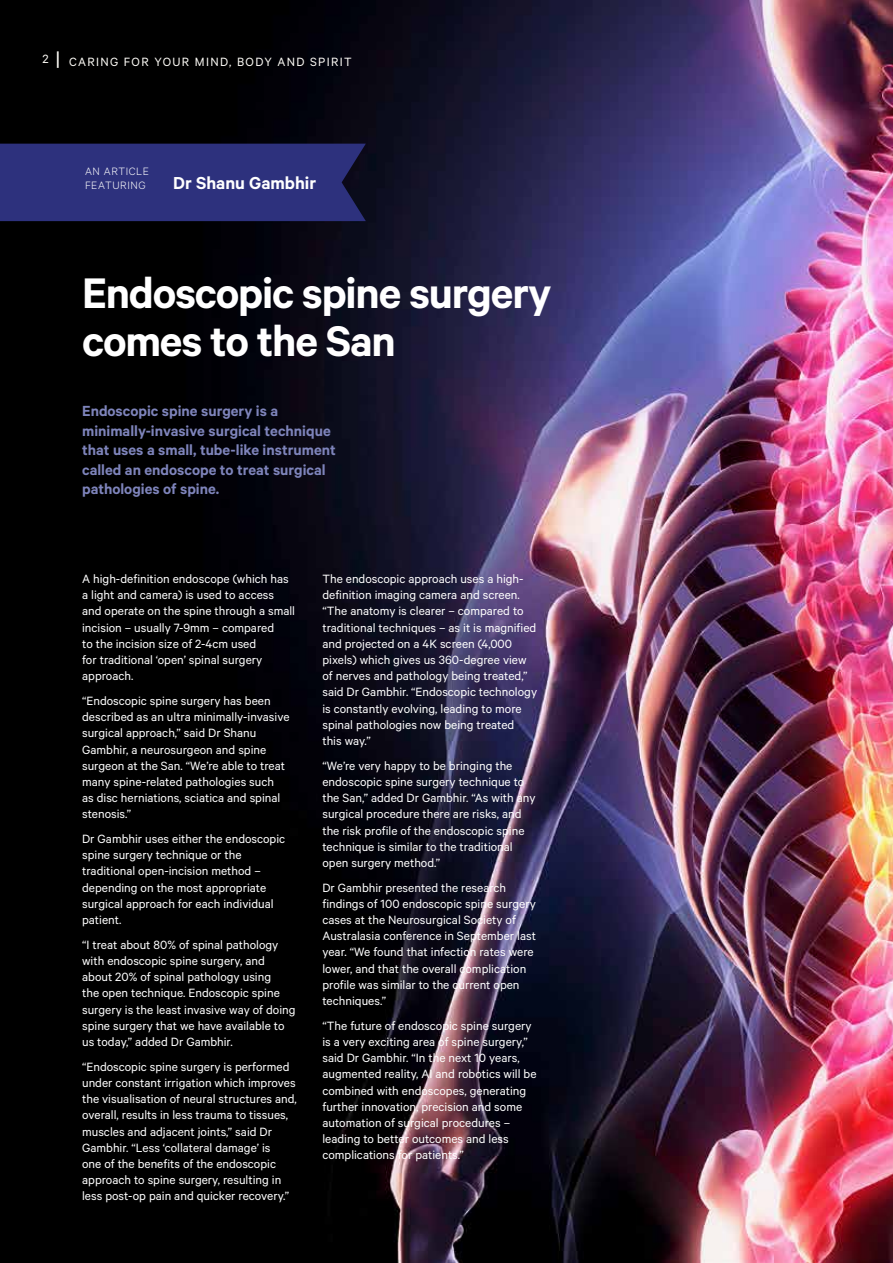
<style>
.page{position:relative;width:893px;height:1263px;background:#fff}
.page>*{position:absolute;margin:0;border:0;box-sizing:border-box;transform-origin:0 0}
.t1{font:600 48.15px/48.2px "Calibre";letter-spacing:-.025em;color:#fff}
.t2{font:600 19.5px "Calibre";color:#fff}
.t3{font:600 16.5px/19.5px "Calibre";color:#7e84bb}
.t4{font:13.5px/16.2px "Calibre";color:#fff}
.t5{font:13.5px "Calibre";letter-spacing:.1em;color:#fcfaf5}
.t6{font:300 12px/13.5px "Calibre Test";letter-spacing:.05em;color:#fff}
.s1{font-size:22.5px}
</style>
<div class="page">
<img style="left:0;top:0;width:893px;height:1263px">
<div style="left:0;top:144px;width:366px;height:77px;background:#2d317d"></div>
<p class="t5" style="left:43px;top:54px;width:311px">2 <span class="s1">|</span> CARING FOR YOUR MIND, BODY AND SPIRIT</p>
<p class="t6" style="left:85px;top:164px;width:66px">AN ARTICLE<br>FEATURING</p>
<h2 class="t2" style="left:173px;top:171px;width:145px">Dr Shanu Gambhir</h2>
<h1 class="t1" style="left:82px;top:267px;width:471px">Endoscopic spine surgery comes to the San</h1>
<p class="t3" style="left:82px;top:401px;width:255px">Endoscopic spine surgery is a minimally-invasive surgical technique that uses a small, tube-like instrument called an endoscope to treat surgical pathologies of spine.</p>
<p class="t4" style="left:82px;top:570px;width:214px">A high-definition endoscope (which has a light and camera) is used to access and operate on the spine through a small incision – usually 7-9mm – compared<br>to the incision size of 2-4cm used<br>for traditional ‘open’ spinal surgery approach.</p>
<p class="t4" style="left:82px;top:692px;width:209px">“Endoscopic spine surgery has been described as an ultra minimally-invasive surgical approach,” said Dr Shanu Gambhir, a neurosurgeon and spine surgeon at the San. “We’re able to treat many spine-related pathologies such<br>as disc herniations, sciatica and spinal stenosis.”</p>
<p class="t4" style="left:82px;top:830px;width:205px">Dr Gambhir uses either the endoscopic spine surgery technique or the traditional open-incision method – depending on the most appropriate surgical approach for each individual patient.</p>
<p class="t4" style="left:82px;top:936px;width:215px">“I treat about 80% of spinal pathology with endoscopic spine surgery, and about 20% of spinal pathology using<br>the open technique. Endoscopic spine surgery is the least invasive way of doing spine surgery that we have available to us today,” added Dr Gambhir.</p>
<p class="t4" style="left:82px;top:1058px;width:216px">“Endoscopic spine surgery is performed under constant irrigation which improves the visualisation of neural structures and, overall, results in less trauma to tissues, muscles and adjacent joints,” said Dr Gambhir. “Less ‘collateral damage’ is<br>one of the benefits of the endoscopic approach to spine surgery, resulting in less post-op pain and quicker recovery.”</p>
<p class="t4" style="left:322px;top:570px;width:216px">The endoscopic approach uses a high&shy;definition imaging camera and screen. “The anatomy is clearer – compared to traditional techniques – as it is magnified and projected on a 4K screen (4,000 pixels) which gives us 360-degree view of nerves and pathology being treated,” said Dr Gambhir. “Endoscopic technology is constantly evolving, leading to more spinal pathologies now being treated<br>this way.”</p>
<p class="t4" style="left:322px;top:757px;width:215px">“We’re very happy to be bringing the endoscopic spine surgery technique to the San,” added Dr Gambhir. “As with any surgical procedure there are risks, and the risk profile of the endoscopic spine technique is similar to the traditional open surgery method.”</p>
<p class="t4" style="left:322px;top:879px;width:215px">Dr Gambhir presented the research findings of 100 endoscopic spine surgery cases at the Neurosurgical Society of Australasia conference in September last year. “We found that infection rates were lower, and that the overall complication profile was similar to the current open techniques.”</p>
<p class="t4" style="left:322px;top:1017px;width:216px">“The future of endoscopic spine surgery is a very exciting area of spine surgery,” said Dr Gambhir. “In the next 10 years, augmented reality, AI and robotics will be combined with endoscopes, generating further innovation, precision and some automation of surgical procedures – leading to better outcomes and less complications for patients.”</p>
</div>
